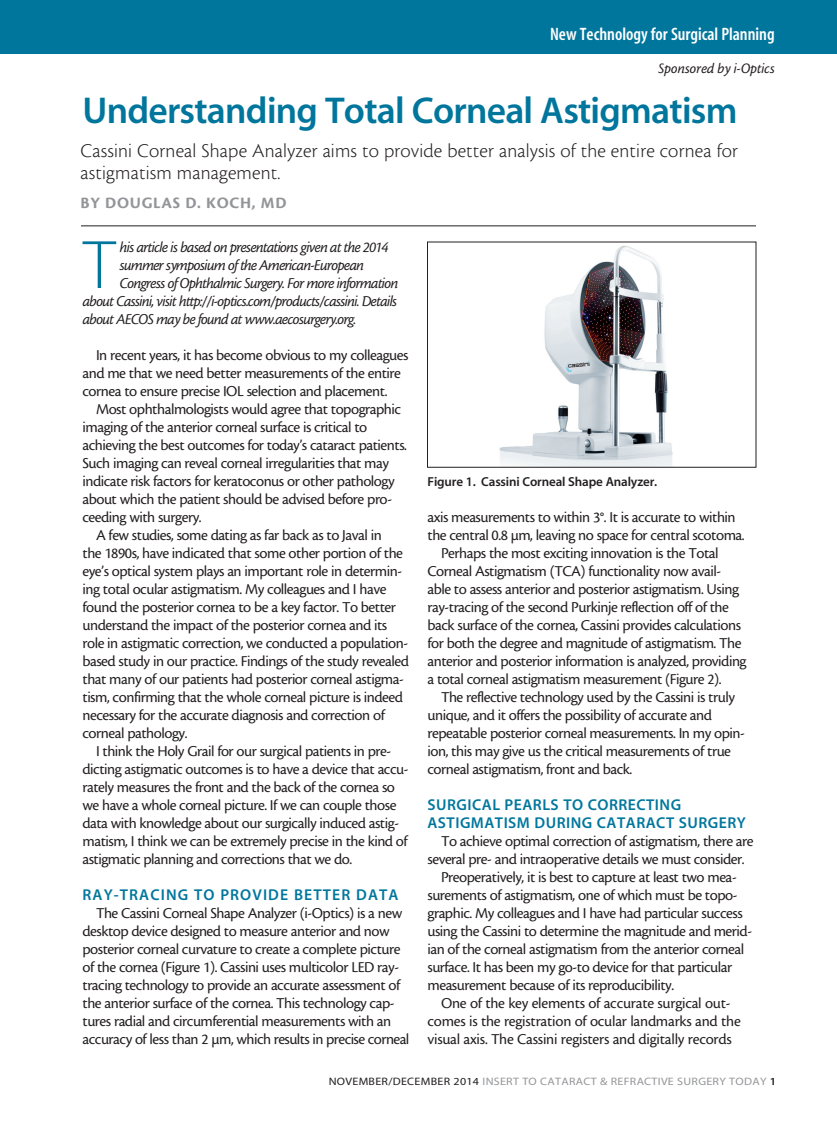
<style>
.page{position:relative;width:837px;height:1134px;background:#fff}
.page>*{position:absolute;margin:0;border:0;box-sizing:border-box;transform-origin:0 0}
.crst_dept_body_first{font:69.15px "Myriad MM 215 600";color:#00769d}
.Supp_Headline{font:37.5px "Myriad MM 565 600";letter-spacing:-.02em;color:#00769d}
.Supp_deck{font:20.25px/22.5px "Cronos MM 250 13";letter-spacing:.01em;color:#231f20}
.Supp_Headline-2{font:18px "Myriad MM 565 300";color:#fff}
.Supp_Byline{font:16.5px "Cronos MM 700 11";letter-spacing:.045em;color:#939598}
.crst_dept_body{font:15.75px/18px "Cronos MM 408 10";letter-spacing:-.03em;color:#231f20}
.crst_dept_body_first-2{font:15.75px "Cronos MM It 408 10";letter-spacing:-.05em;color:#231f20}
.crst_dept_subhead{font:15.75px/18px "Myriad MM 565 600";letter-spacing:.03em;color:#00769d}
.crst_dept_subhead-2{font:15.75px "Myriad MM 565 600";letter-spacing:.07em;color:#00769d}
.t1{font:15px "Cronos MM It 408 10";letter-spacing:-.01em;color:#231f20}
.crst_dept_caption{font:13.05px "Myriad MM 565 600";letter-spacing:-.01em;color:#231f20}
.t2{font:10.8px "Myriad MM 400 600";letter-spacing:.025em;color:#939598;scale:1.11 1}
.s1{color:#231f20}
.s2{font-family:"Myriad MM 565 600";color:#231f20}
</style>
<div class="page">
<div style="left:0;top:0;width:837px;height:54px;background:#00769d"></div>
<hr style="left:81px;top:225px;width:675px;height:1px;background:#231f20">
<img style="left:499px;top:245px;width:174px;height:221px">
<div style="left:427px;top:242px;width:329px;height:226px;border:1px solid #231f20"></div>
<p class="Supp_Headline-2" style="left:550px;top:25px;width:226px">New Technology for Surgical Planning</p>
<p class="t1" style="left:658px;top:60px;width:118px">Sponsored by i-Optics</p>
<p class="Supp_Headline" style="left:82px;top:92px;width:657px">Understanding Total Corneal Astigmatism</p>
<p class="Supp_deck" style="left:81px;top:140px;width:659px">Cassini Corneal Shape Analyzer aims to provide better analysis of the entire cornea for astigmatism management.</p>
<p class="Supp_Byline" style="left:81px;top:194px;width:207px">BY DOUGLAS D. KOCH, MD</p>
<p class="crst_dept_body_first" style="left:83px;top:231px;width:34px">T</p>
<p class="crst_dept_body_first-2" style="left:120px;top:239px;width:270px">his article is based on presentations given at the 2014</p>
<p class="crst_dept_body_first-2" style="left:120px;top:257px;width:246px">summer symposium of the American-European</p>
<p class="crst_dept_body_first-2" style="left:120px;top:275px;width:280px">Congress of Ophthalmic Surgery. For more information</p>
<p class="crst_dept_body_first-2" style="left:82px;top:293px;width:316px">about Cassini, visit http://i-optics.com/products/cassini. Details</p>
<p class="crst_dept_body_first-2" style="left:82px;top:311px;width:275px">about AECOS may be found at www.aecosurgery.org.</p>
<p class="crst_dept_body" style="left:82px;top:346px;width:327px;text-indent:14px">In recent years, it has become obvious to my colleagues and me that we need better measurements of the entire cornea to ensure precise IOL selection and placement.</p>
<p class="crst_dept_body" style="left:82px;top:400px;width:326px;text-indent:14px">Most ophthalmologists would agree that topographic imaging of the anterior corneal surface is critical to achieving the best outcomes for today’s cataract patients.<br>Such imaging can reveal corneal irregularities that may indicate risk factors for keratoconus or other pathology about which the patient should be advised before pro&shy;ceeding with surgery.</p>
<p class="crst_dept_body" style="left:82px;top:526px;width:328px;text-indent:14px">A few studies, some dating as far back as to Javal in<br>the 1890s, have indicated that some other portion of the eye’s optical system plays an important role in determin&shy;ing total ocular astigmatism. My colleagues and I have found the posterior cornea to be a key factor. To better understand the impact of the posterior cornea and its role in astigmatic correction, we conducted a population&shy;based study in our practice. Findings of the study revealed that many of our patients had posterior corneal astigma&shy;tism, confirming that the whole corneal picture is indeed necessary for the accurate diagnosis and correction of corneal pathology.</p>
<p class="crst_dept_body" style="left:82px;top:742px;width:328px;text-indent:14px">I think the Holy Grail for our surgical patients in pre&shy;dicting astigmatic outcomes is to have a device that accu&shy;rately measures the front and the back of the cornea so we have a whole corneal picture. If we can couple those data with knowledge about our surgically induced astig&shy;matism, I think we can be extremely precise in the kind of astigmatic planning and corrections that we do.</p>
<p class="crst_dept_subhead-2" style="left:82px;top:887px;width:318px">RAY-TRACING TO PROVIDE BETTER DATA</p>
<p class="crst_dept_body" style="left:82px;top:904px;width:328px;text-indent:14px">The Cassini Corneal Shape Analyzer (i-Optics) is a new desktop device designed to measure anterior and now posterior corneal curvature to create a complete picture of the cornea (Figure 1). Cassini uses multicolor LED ray&shy;tracing technology to provide an accurate assessment of the anterior surface of the cornea. This technology cap&shy;tures radial and circumferential measurements with an accuracy of less than 2 µm, which results in precise corneal</p>
<p class="crst_dept_caption" style="left:428px;top:475px;width:231px">Figure 1. Cassini Corneal Shape Analyzer.</p>
<p class="crst_dept_body" style="left:428px;top:508px;width:319px">axis measurements to within 3°. It is accurate to within the central 0.8 µm, leaving no space for central scotoma.</p>
<p class="crst_dept_body" style="left:428px;top:544px;width:321px;text-indent:14px">Perhaps the most exciting innovation is the Total Corneal Astigmatism (TCA) functionality now avail&shy;able to assess anterior and posterior astigmatism. Using ray-tracing of the second Purkinje reflection off of the back surface of the cornea, Cassini provides calculations for both the degree and magnitude of astigmatism. The anterior and posterior information is analyzed, providing a total corneal astigmatism measurement (Figure 2).</p>
<p class="crst_dept_body" style="left:428px;top:688px;width:319px;text-indent:14px">The reflective technology used by the Cassini is truly unique, and it offers the possibility of accurate and repeatable posterior corneal measurements. In my opin&shy;ion, this may give us the critical measurements of true corneal astigmatism, front and back.</p>
<p class="crst_dept_subhead" style="left:428px;top:797px;width:320px">SURGICAL PEARLS TO CORRECTING<br>ASTIGMATISM DURING CATARACT SURGERY</p>
<p class="crst_dept_body" style="left:428px;top:832px;width:328px;text-indent:14px">To achieve optimal correction of astigmatism, there are several pre- and intraoperative details we must consider.</p>
<p class="crst_dept_body" style="left:428px;top:868px;width:326px;text-indent:14px">Preoperatively, it is best to capture at least two mea&shy;surements of astigmatism, one of which must be topo&shy;graphic. My colleagues and I have had particular success using the Cassini to determine the magnitude and merid&shy;ian of the corneal astigmatism from the anterior corneal surface. It has been my go-to device for that particular measurement because of its reproducibility.</p>
<p class="crst_dept_body" style="left:428px;top:994px;width:315px;text-align:center">One of the key elements of accurate surgical out&shy;comes is the registration of ocular landmarks and the visual axis. The Cassini registers and digitally records</p>
<p class="t2" style="left:329px;top:1076px;width:405px"><span class="s1">NOVEMBER/DECEMBER 2014</span> INSERT TO CATARACT &amp; REFRACTIVE SURGERY TODAY <span class="s2">1</span></p>
</div>
